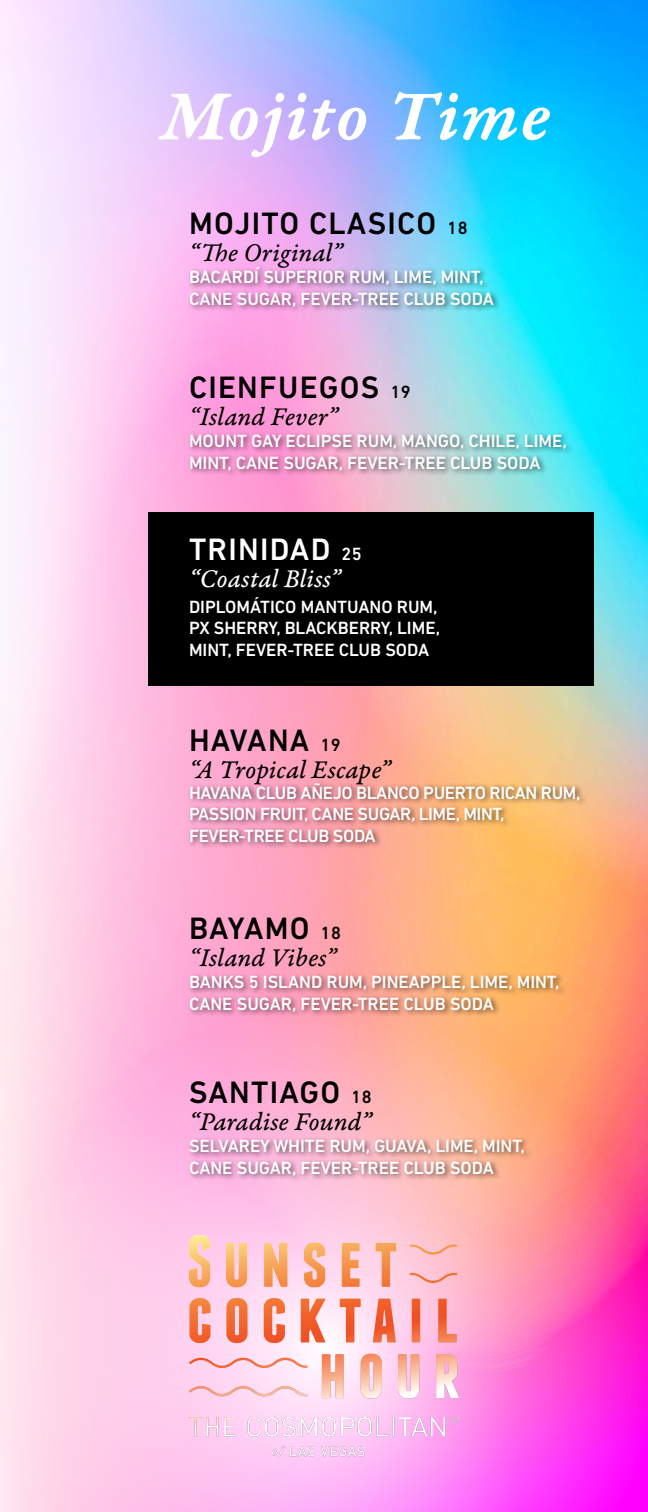
<style>
.page{position:relative;width:648px;height:1512px;background:#fff}
.page>*{position:absolute;margin:0;border:0;box-sizing:border-box;transform-origin:0 0}
.Section{font:75px "Garamond Premr Pro Smbd It Capt";letter-spacing:.02em;color:#fff}
.Item_Cocktail{font:500 31.5px "DIN Next LT Pro";letter-spacing:.04em;color:#000}
.Item___highlighted{font:500 31.5px "DIN Next LT Pro";letter-spacing:.04em;color:#fff}
.Item__Name{font:27px "Garamond Premr Pro It Capt";color:#000}
.Item__Name-2{font:27px "Garamond Premr Pro It Capt";color:#fff}
.Body{font:500 18px/21.6px "DIN Next LT Pro";color:#fff}
.Body-2{font:500 18px/21.6px "DIN Next LT Pro";letter-spacing:-.02em;color:#fff}
.Desc{font:500 18px/21.6px "DIN Next LT Pro";color:#fff}
.s1{font-size:18px}
</style>
<div class="page">
<img style="left:0;top:0;width:648px;height:1009px">
<svg style="left:0;top:1009px;width:648px;height:503px;background:#feaacf"></svg>
<svg style="left:189px;top:1235px;width:207px;height:52px;background:#fbc1b5"></svg>
<div style="left:148px;top:512px;width:446px;height:173px;background:#000"></div>
<div style="left:188px;top:264px;width:313px;height:50px;background:#000;opacity:.6"></div>
<div style="left:188px;top:431px;width:386px;height:47px;background:#000;opacity:.6"></div>
<div style="left:188px;top:780px;width:400px;height:69px;background:#000;opacity:.6"></div>
<div style="left:188px;top:972px;width:379px;height:47px;background:#000;opacity:.6"></div>
<div style="left:188px;top:1136px;width:344px;height:47px;background:#000;opacity:.6"></div>
<p class="Section" style="left:161px;top:70px;width:391px">Mojito Time</p>
<p class="Item_Cocktail" style="left:189px;top:205px;width:280px">MOJITO CLASICO <span class="s1">18</span></p>
<p class="Item__Name" style="left:189px;top:237px;width:155px">“The Original”</p>
<p class="Body" style="left:189px;top:266px;width:306px">BACARDÍ SUPERIOR RUM, LIME, MINT,<br>CANE SUGAR, FEVER-TREE CLUB SODA</p>
<p class="Item_Cocktail" style="left:189px;top:369px;width:223px">CIENFUEGOS <span class="s1">19</span></p>
<p class="Item__Name" style="left:189px;top:401px;width:150px">“Island Fever”</p>
<p class="Body" style="left:189px;top:430px;width:379px">MOUNT GAY ECLIPSE RUM, MANGO, CHILE, LIME,<br>MINT, CANE SUGAR, FEVER-TREE CLUB SODA</p>
<p class="Item___highlighted" style="left:189px;top:531px;width:174px">TRINIDAD <span class="s1">25</span></p>
<p class="Item__Name-2" style="left:189px;top:562px;width:153px">“Coastal Bliss”</p>
<p class="Desc" style="left:189px;top:596px;width:253px">DIPLOMÁTICO MANTUANO RUM,<br>PX SHERRY, BLACKBERRY, LIME,<br>MINT, FEVER-TREE CLUB SODA</p>
<p class="Item_Cocktail" style="left:189px;top:722px;width:153px">HAVANA <span class="s1">19</span></p>
<p class="Item__Name" style="left:189px;top:754px;width:203px">“A Tropical Escape”</p>
<p class="Body-2" style="left:189px;top:782px;width:393px">HAVANA CLUB AÑEJO BLANCO PUERTO RICAN RUM,<br>PASSION FRUIT, CANE SUGAR, LIME, MINT,<br>FEVER-TREE CLUB SODA</p>
<p class="Item_Cocktail" style="left:189px;top:910px;width:154px">BAYAMO <span class="s1">18</span></p>
<p class="Item__Name" style="left:189px;top:942px;width:149px">“Island Vibes”</p>
<p class="Body" style="left:189px;top:971px;width:372px">BANKS 5 ISLAND RUM, PINEAPPLE, LIME, MINT,<br>CANE SUGAR, FEVER-TREE CLUB SODA</p>
<p class="Item_Cocktail" style="left:189px;top:1074px;width:184px">SANTIAGO <span class="s1">18</span></p>
<p class="Item__Name" style="left:189px;top:1106px;width:184px">“Paradise Found”</p>
<p class="Body" style="left:189px;top:1135px;width:338px">SELVAREY WHITE RUM, GUAVA, LIME, MINT,<br>CANE SUGAR, FEVER-TREE CLUB SODA</p>
</div>
